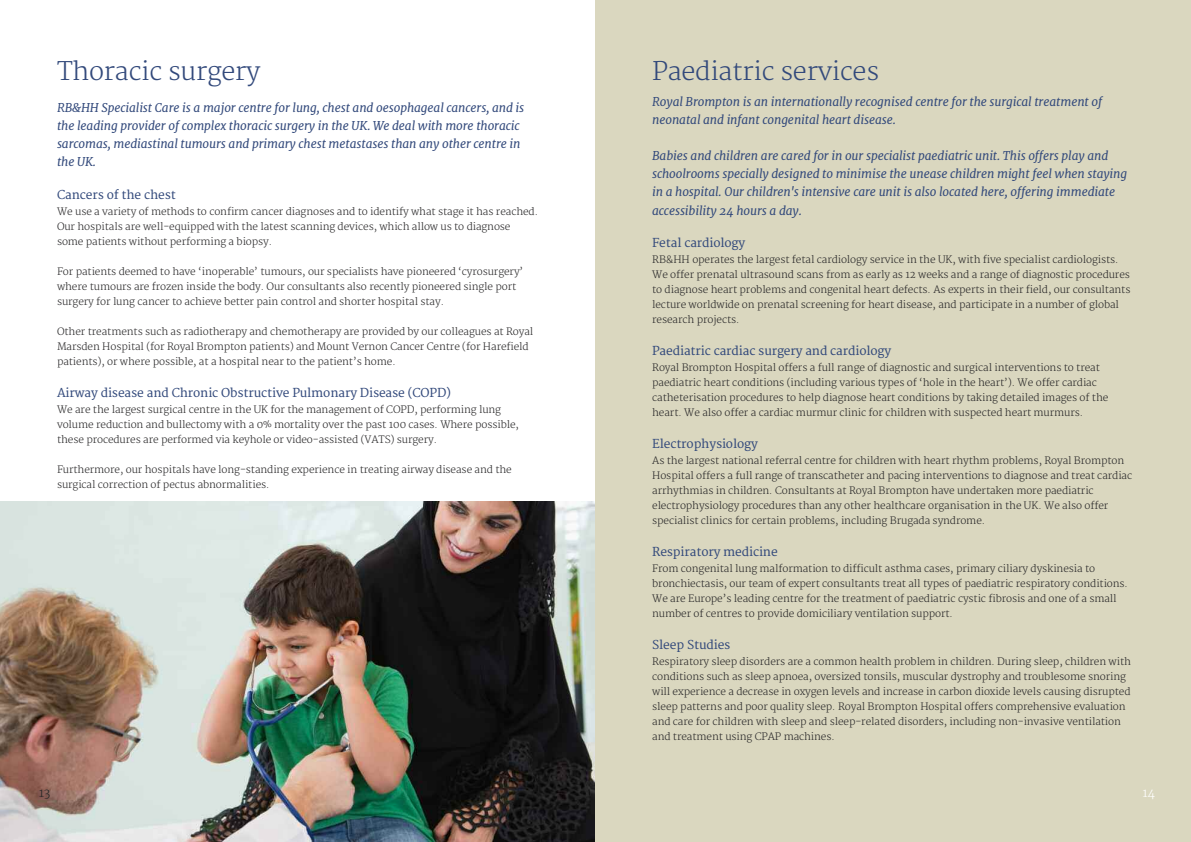
<style>
.page{position:relative;width:1191px;height:842px;background:#fff}
.page>*{position:absolute;margin:0;border:0;box-sizing:border-box;transform-origin:0 0}
.t1{font:300 25px "Merriweather";letter-spacing:-.01em;color:#32497b}
.t2{font:italic 12px/18.1px "Merriweather";letter-spacing:-.01em;color:#32497b}
.t3{font:12px "Merriweather";letter-spacing:-.01em;color:#32497b}
.t4{font:300 12px "Merriweather";color:#272627}
.t5{font:300 12px "Merriweather";color:#fff}
.t6{font:300 10px/15px "Merriweather";letter-spacing:-.01em;color:#272627}
</style>
<div class="page">
<div style="left:595px;top:0;width:596px;height:842px;background:#dad7bf"></div>
<img style="left:0;top:502px;width:594px;height:340px">
<h1 class="t1" style="left:57px;top:57px;width:205px">Thoracic surgery</h1>
<p class="t2" style="left:57px;top:98px;width:469px">RB&amp;HH Specialist Care is a major centre for lung, chest and oesophageal cancers, and is the leading provider of complex thoracic surgery in the UK. We deal with more thoracic sarcomas, mediastinal tumours and primary chest metastases than any other centre in the UK.</p>
<p class="t3" style="left:57px;top:187px;width:120px">Cancers of the chest</p>
<p class="t6" style="left:57px;top:204px;width:482px">We use a variety of methods to confirm cancer diagnoses and to identify what stage it has reached.<br>Our hospitals are well-equipped with the latest scanning devices, which allow us to diagnose some patients without performing a biopsy.</p>
<p class="t6" style="left:57px;top:264px;width:468px">For patients deemed to have ‘inoperable’ tumours, our specialists have pioneered ‘cyrosurgery’ where tumours are frozen inside the body. Our consultants also recently pioneered single port surgery for lung cancer to achieve better pain control and shorter hospital stay.</p>
<p class="t6" style="left:57px;top:324px;width:478px">Other treatments such as radiotherapy and chemotherapy are provided by our colleagues at Royal<br>Marsden Hospital (for Royal Brompton patients) and Mount Vernon Cancer Centre (for Harefield patients), or where possible, at a hospital near to the patient’s home.</p>
<p class="t3" style="left:57px;top:385px;width:395px">Airway disease and Chronic Obstructive Pulmonary Disease (COPD)</p>
<p class="t6" style="left:57px;top:402px;width:463px">We are the largest surgical centre in the UK for the management of COPD, performing lung volume reduction and bullectomy with a 0% mortality over the past 100 cases. Where possible, these procedures are performed via keyhole or video-assisted (VATS) surgery.</p>
<p class="t6" style="left:57px;top:462px;width:456px">Furthermore, our hospitals have long-standing experience in treating airway disease and the surgical correction of pectus abnormalities.</p>
<h1 class="t1" style="left:652px;top:57px;width:228px">Paediatric services</h1>
<p class="t2" style="left:652px;top:93px;width:451px">Royal Brompton is an internationally recognised centre for the surgical treatment of neonatal and infant congenital heart disease.</p>
<p class="t2" style="left:652px;top:147px;width:476px">Babies and children are cared for in our specialist paediatric unit. This offers play and schoolrooms specially designed to minimise the unease children might feel when staying in a hospital. Our children's intensive care unit is also located here, offering immediate accessibility 24 hours a day.</p>
<p class="t3" style="left:652px;top:236px;width:95px">Fetal cardiology</p>
<p class="t6" style="left:652px;top:252px;width:480px">RB&amp;HH operates the largest fetal cardiology service in the UK, with five specialist cardiologists.<br>We offer prenatal ultrasound scans from as early as 12 weeks and a range of diagnostic procedures to diagnose heart problems and congenital heart defects. As experts in their field, our consultants lecture worldwide on prenatal screening for heart disease, and participate in a number of global research projects.</p>
<p class="t3" style="left:652px;top:344px;width:240px">Paediatric cardiac surgery and cardiology</p>
<p class="t6" style="left:652px;top:360px;width:458px">Royal Brompton Hospital offers a full range of diagnostic and surgical interventions to treat paediatric heart conditions (including various types of ‘hole in the heart’). We offer cardiac catheterisation procedures to help diagnose heart conditions by taking detailed images of the heart. We also offer a cardiac murmur clinic for children with suspected heart murmurs.</p>
<p class="t3" style="left:652px;top:437px;width:107px">Electrophysiology</p>
<p class="t6" style="left:652px;top:453px;width:481px">As the largest national referral centre for children with heart rhythm problems, Royal Brompton Hospital offers a full range of transcatheter and pacing interventions to diagnose and treat cardiac arrhythmias in children. Consultants at Royal Brompton have undertaken more paediatric electrophysiology procedures than any other healthcare organisation in the UK. We also offer specialist clinics for certain problems, including Brugada syndrome.</p>
<p class="t3" style="left:652px;top:545px;width:127px">Respiratory medicine</p>
<p class="t6" style="left:652px;top:561px;width:477px">From congenital lung malformation to difficult asthma cases, primary ciliary dyskinesia to bronchiectasis, our team of expert consultants treat all types of paediatric respiratory conditions.<br>We are Europe’s leading centre for the treatment of paediatric cystic fibrosis and one of a small number of centres to provide domiciliary ventilation support.</p>
<p class="t3" style="left:652px;top:638px;width:80px">Sleep Studies</p>
<p class="t6" style="left:652px;top:654px;width:480px">Respiratory sleep disorders are a common health problem in children. During sleep, children with conditions such as sleep apnoea, oversized tonsils, muscular dystrophy and troublesome snoring will experience a decrease in oxygen levels and increase in carbon dioxide levels causing disrupted sleep patterns and poor quality sleep. Royal Brompton Hospital offers comprehensive evaluation and care for children with sleep and sleep-related disorders, including non-invasive ventilation and treatment using CPAP machines.</p>
<p class="t4" style="left:39px;top:785px;width:13px">13</p>
<p class="t5" style="left:1142px;top:785px;width:14px">14</p>
</div>
